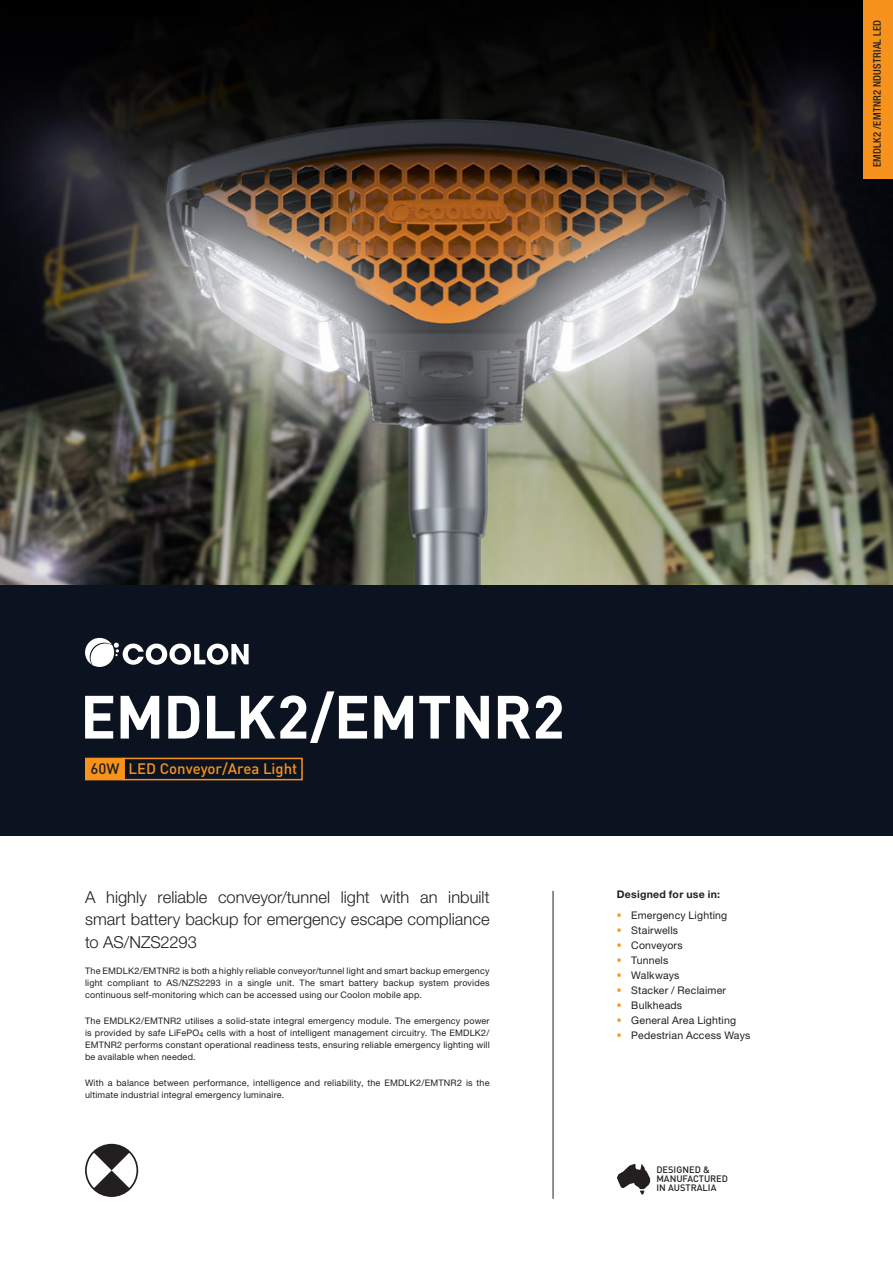
<style>
.page{position:relative;width:893px;height:1263px;background:#fff}
.page>*{position:absolute;margin:0;border:0;box-sizing:border-box;transform-origin:0 0}
.t1{font:700 60px "DIN Pro";letter-spacing:-.01em;color:#fff}
.t2{font:300 16.5px/22.5px "Helvetica Neue LT Std";color:#231f20;text-align:justify}
.t3{font:500 15px "DIN Pro";color:#f7931d}
.t4{font:500 15px "DIN Pro";color:#231f20}
.t5{font:10.5px "Helvetica Neue LT Std";letter-spacing:.015em;color:#231f20}
.icon_ft_-_body{font:500 condensed 10.5px "Helvetica Neue LT Std";letter-spacing:.03em;color:#231f20}
.t6{font:700 10.5px "Helvetica Neue LT Std";letter-spacing:.025em;color:#231f20}
.t7{font:500 9.3px/9.3px "DIN Pro";color:#231f20}
.t8{font:9px/12px "Helvetica Neue LT Std";letter-spacing:.02em;color:#231f20;text-align:justify}
</style>
<div class="page">
<div style="left:0;top:583px;width:893px;height:253px;background:#0b1320"></div>
<hr style="left:553px;top:891px;width:1px;height:308px;background:#231f20">
<svg style="left:617px;top:1164px;width:33px;height:31px"></svg>
<img style="left:0;top:0;width:893px;height:584px">
<svg style="left:85px;top:638px;width:164px;height:29px"></svg>
<div style="left:863px;top:0;width:30px;height:179px;background:#f7931d"></div>
<div style="left:123px;top:758px;width:180px;height:22px;border:2px solid #f7931d"></div>
<div style="left:86px;top:758px;width:38px;height:22px;background:#f7931d"></div>
<div style="left:85px;top:758px;width:40px;height:22px;border:2px solid #f7931d"></div>
<svg style="left:85px;top:1144px;width:53px;height:53px"></svg>
<p class="icon_ft_-_body" style="left:871px;top:167px;width:148px;rotate:-90deg">EMDLK2 /EMTNR2 NDUSTRIAL LED</p>
<p class="t1" style="left:80px;top:676px;width:486px">EMDLK2/EMTNR2</p>
<p class="t4" style="left:90px;top:759px;width:31px">60W</p>
<p class="t3" style="left:129px;top:759px;width:170px">LED Conveyor/Area Light</p>
<p class="t2" style="left:85px;top:885px;width:406px">A highly reliable conveyor/tunnel light with an inbuilt smart battery backup for emergency escape compliance to AS/NZS2293</p>
<p class="t8" style="left:85px;top:964px;width:406px">The EMDLK2/EMTNR2 is both a highly reliable conveyor/tunnel light and smart backup emergency light compliant to AS/NZS2293 in a single unit. The smart battery backup system provides continuous self-monitoring which can be accessed using our Coolon mobile app.</p>
<p class="t8" style="left:85px;top:1014px;width:406px">The EMDLK2/EMTNR2 utilises a solid-state integral emergency module. The emergency power is provided by safe LiFePO<sub>4</sub> cells with a host of intelligent management circuitry. The EMDLK2/ EMTNR2 performs constant operational readiness tests, ensuring reliable emergency lighting will be available when needed.</p>
<p class="t8" style="left:85px;top:1076px;width:406px">With a balance between performance, intelligence and reliability, the EMDLK2/EMTNR2 is the ultimate industrial integral emergency luminaire.</p>
<p class="t6" style="left:617px;top:888px;width:105px">Designed for use in:</p>
<p class="t5" style="left:631px;top:909px;width:98px">Emergency Lighting</p>
<p class="t5" style="left:631px;top:924px;width:48px">Stairwells</p>
<p class="t5" style="left:631px;top:939px;width:53px">Conveyors</p>
<p class="t5" style="left:631px;top:954px;width:39px">Tunnels</p>
<p class="t5" style="left:631px;top:969px;width:50px">Walkways</p>
<p class="t5" style="left:631px;top:984px;width:96px">Stacker / Reclaimer</p>
<p class="t5" style="left:631px;top:999px;width:52px">Bulkheads</p>
<p class="t5" style="left:631px;top:1014px;width:106px">General Area Lighting</p>
<p class="t5" style="left:631px;top:1029px;width:121px">Pedestrian Access Ways</p>
<p class="t7" style="left:656px;top:1164px;width:73px">DESIGNED &amp;<br>MANUFACTURED<br>IN AUSTRALIA</p>
</div>
